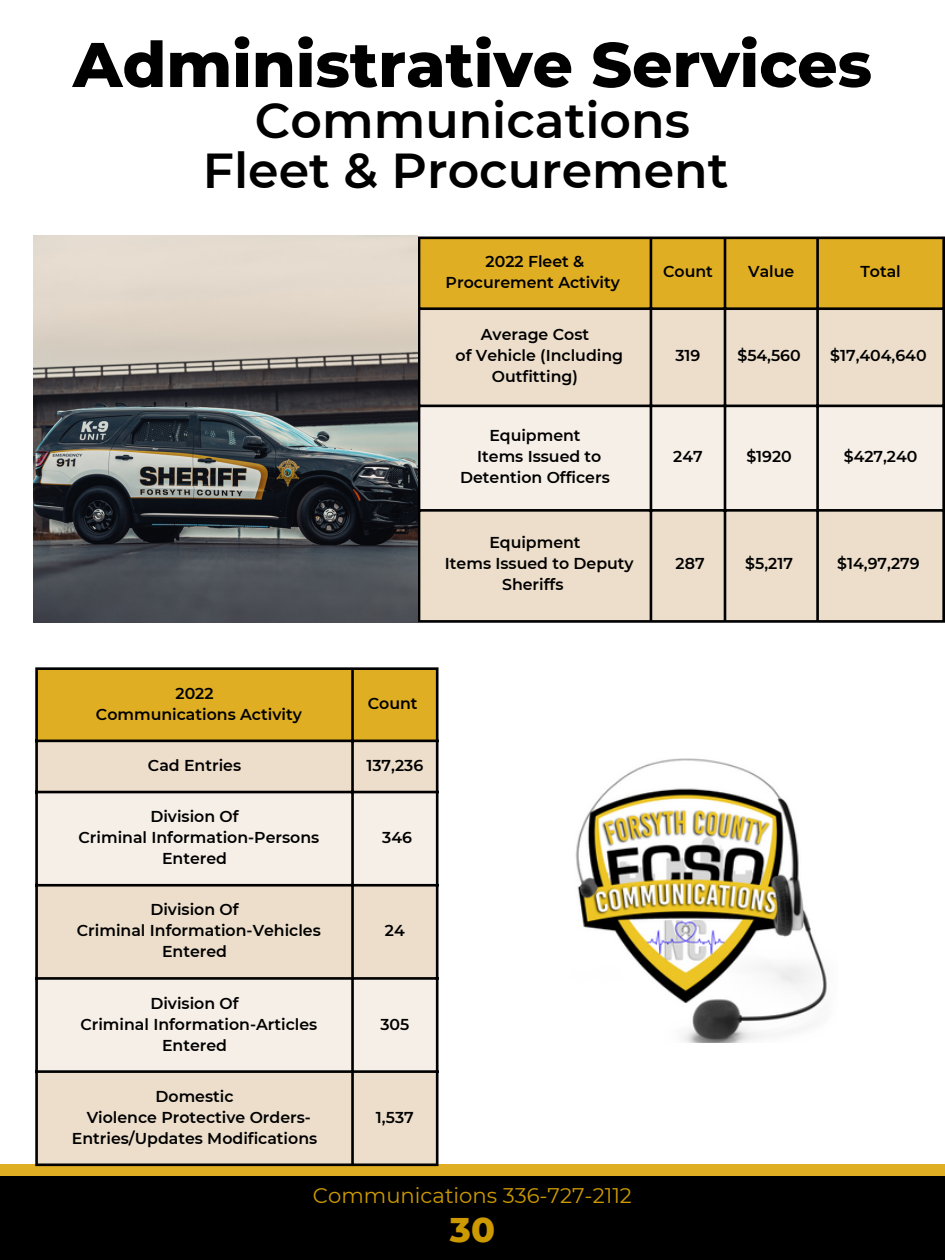
<style>
.page{position:relative;width:945px;height:1260px;background:#fff}
.page>*{position:absolute;margin:0;border:0;box-sizing:border-box;transform-origin:0 0}
.t1{font:800 63px "Montserrat";color:#000}
.t2{font:600 49px "Montserrat";color:#000}
.t3{font:800 35px "Montserrat";color:#c90}
.t4{font:21.18px "Montserrat";color:#c90}
.t5{font:600 15.75px/21px "Montserrat";color:#000;text-align:center}
</style>
<div class="page">
<div style="left:0;top:1176px;width:945px;height:84px;background:#000"></div>
<div style="left:0;top:1164px;width:945px;height:12px;background:#dfae23"></div>
<div style="left:38px;top:670px;width:398px;height:70px;background:#dfae23"></div>
<div style="left:38px;top:742px;width:398px;height:421px;background:#ecdecb"></div>
<svg style="left:38px;top:793px;width:398px;height:277px;fill:#f6efe7"></svg>
<hr style="left:35px;top:670px;width:3px;height:493px;background:#000">
<hr style="left:351px;top:670px;width:3px;height:493px;background:#000">
<hr style="left:436px;top:670px;width:3px;height:493px;background:#000">
<hr style="left:35px;top:667px;width:404px;height:3px;background:#000">
<hr style="left:35px;top:740px;width:404px;height:2px;background:#000">
<hr style="left:35px;top:791px;width:404px;height:2px;background:#000">
<hr style="left:35px;top:884px;width:404px;height:3px;background:#000">
<hr style="left:35px;top:977px;width:404px;height:3px;background:#000">
<hr style="left:35px;top:1070px;width:404px;height:3px;background:#000">
<hr style="left:35px;top:1163px;width:404px;height:3px;background:#000">
<div style="left:420px;top:239px;width:522px;height:68px;background:#dfae23"></div>
<div style="left:420px;top:310px;width:522px;height:310px;background:#ecdecb"></div>
<div style="left:420px;top:407px;width:522px;height:102px;background:#f6efe7"></div>
<hr style="left:418px;top:239px;width:2px;height:381px;background:#000">
<hr style="left:650px;top:239px;width:2px;height:381px;background:#000">
<hr style="left:724px;top:239px;width:2px;height:381px;background:#000">
<hr style="left:816px;top:239px;width:3px;height:381px;background:#000">
<hr style="left:942px;top:239px;width:3px;height:381px;background:#000">
<hr style="left:418px;top:237px;width:527px;height:2px;background:#000">
<hr style="left:418px;top:307px;width:527px;height:3px;background:#000">
<hr style="left:418px;top:405px;width:527px;height:2px;background:#000">
<hr style="left:418px;top:509px;width:527px;height:3px;background:#000">
<hr style="left:418px;top:620px;width:527px;height:3px;background:#000">
<img style="left:575px;top:758px;width:252px;height:284px">
<img style="left:33px;top:235px;width:385px;height:387px">
<p class="t1" style="left:73px;top:26px;width:801px">Administrative Services</p>
<p class="t2" style="left:255px;top:91px;width:437px">Communications</p>
<p class="t2" style="left:203px;top:141px;width:527px">Fleet &amp; Procurement</p>
<p class="t5" style="left:446px;top:251px;width:176px">2022 Fleet &amp;<br>Procurement Activity</p>
<p class="t5" style="left:663px;top:261px;width:51px">Count</p>
<p class="t5" style="left:748px;top:261px;width:48px">Value</p>
<p class="t5" style="left:860px;top:261px;width:42px">Total</p>
<p class="t5" style="left:481px;top:324px;width:110px">Average Cost</p>
<p class="t5" style="left:456px;top:345px;width:169px">of Vehicle (Including<br>Outfitting)</p>
<p class="t5" style="left:675px;top:345px;width:27px">319</p>
<p class="t5" style="left:737px;top:345px;width:65px">$54,560</p>
<p class="t5" style="left:830px;top:345px;width:98px">$17,404,640</p>
<p class="t5" style="left:489px;top:425px;width:93px">Equipment</p>
<p class="t5" style="left:460px;top:446px;width:151px">Items Issued to<br>Detention Officers</p>
<p class="t5" style="left:673px;top:446px;width:31px">247</p>
<p class="t5" style="left:746px;top:446px;width:47px">$1920</p>
<p class="t5" style="left:844px;top:446px;width:75px">$427,240</p>
<p class="t5" style="left:489px;top:532px;width:93px">Equipment</p>
<p class="t5" style="left:502px;top:553px;width:133px;text-align:left;text-indent:-57px">Items Issued to Deputy<br>Sheriffs</p>
<p class="t5" style="left:676px;top:553px;width:31px">287</p>
<p class="t5" style="left:745px;top:553px;width:49px">$5,217</p>
<p class="t5" style="left:837px;top:553px;width:84px">$14,97,279</p>
<p class="t5" style="left:176px;top:683px;width:40px">2022</p>
<p class="t5" style="left:96px;top:704px;width:207px">Communications Activity</p>
<p class="t5" style="left:368px;top:693px;width:51px">Count</p>
<p class="t5" style="left:148px;top:755px;width:95px">Cad Entries</p>
<p class="t5" style="left:366px;top:755px;width:58px">137,236</p>
<p class="t5" style="left:150px;top:806px;width:90px">Division Of</p>
<p class="t5" style="left:78px;top:827px;width:242px">Criminal Information-Persons<br>Entered</p>
<p class="t5" style="left:382px;top:827px;width:31px">346</p>
<p class="t5" style="left:150px;top:899px;width:90px">Division Of</p>
<p class="t5" style="left:77px;top:920px;width:246px">Criminal Information-Vehicles<br>Entered</p>
<p class="t5" style="left:385px;top:920px;width:21px">24</p>
<p class="t5" style="left:150px;top:992px;width:90px">Division Of</p>
<p class="t5" style="left:80px;top:1013px;width:239px">Criminal Information-Articles<br>Entered</p>
<p class="t5" style="left:380px;top:1013px;width:30px">305</p>
<p class="t5" style="left:156px;top:1086px;width:80px">Domestic</p>
<p class="t5" style="left:72px;top:1107px;width:247px">Violence Protective Orders-<br>Entries/Updates Modifications</p>
<p class="t5" style="left:376px;top:1107px;width:39px">1,537</p>
<p class="t4" style="left:313px;top:1182px;width:321px">Communications 336-727-2112</p>
<p class="t3" style="left:450px;top:1208px;width:47px">30</p>
</div>
